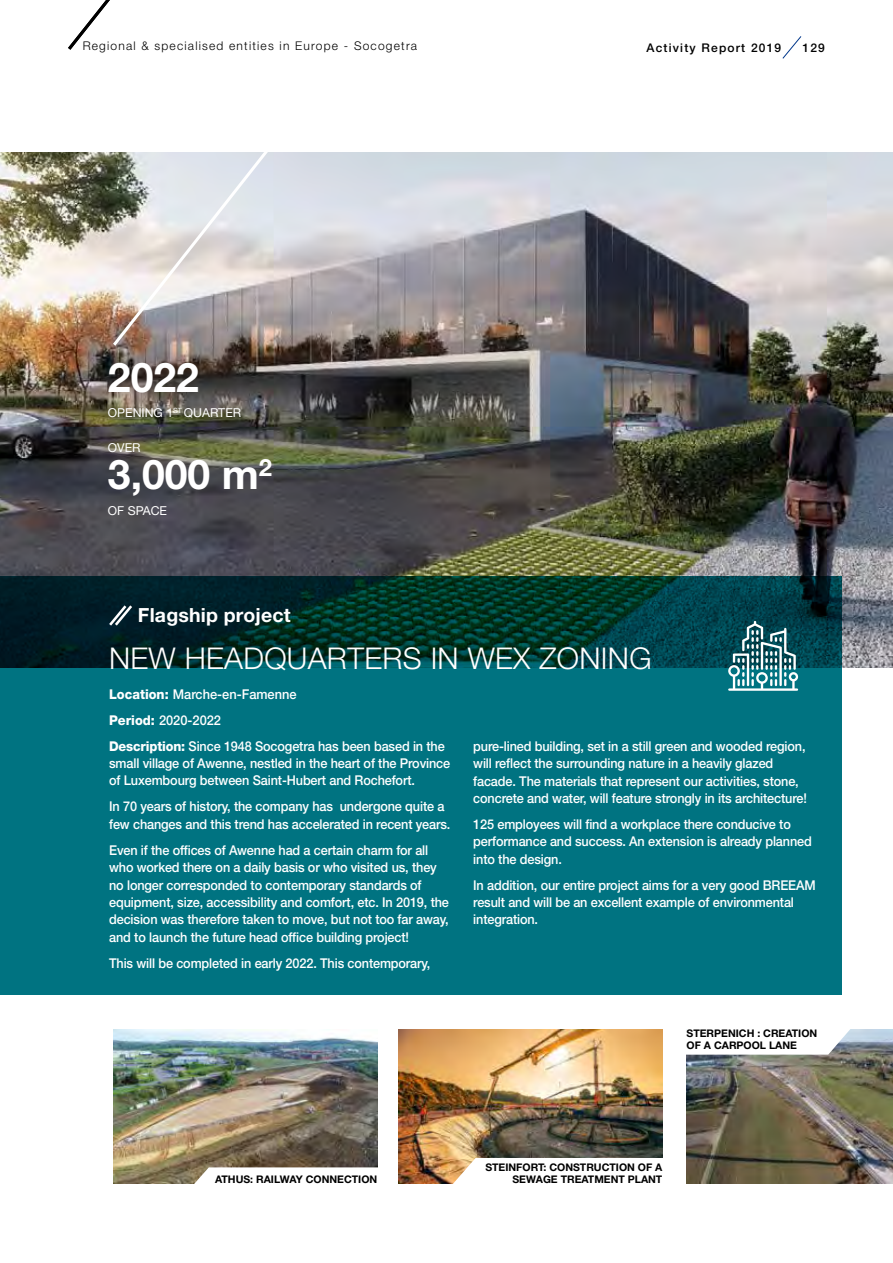
<style>
.page{position:relative;width:893px;height:1263px;background:#fff}
.page>*{position:absolute;margin:0;border:0;box-sizing:border-box;transform-origin:0 0}
.t1{font:700 40.95px "Helvetica Neue LT Std";color:#fff}
.t2{font:300 30px "Helvetica Neue LT Std";letter-spacing:.01em;color:#fff}
.t3{font:700 19.5px "Helvetica Neue LT Std";letter-spacing:.01em;color:#fff}
.t4{font:500 13.5px/17.4px "Helvetica Neue LT Std";letter-spacing:-.01em;color:#fff;scale:.94 1}
.t5{font:500 13.5px/26px "Helvetica Neue LT Std";letter-spacing:-.01em;color:#fff;scale:.95 1}
.t6{font:12.3px "Helvetica Neue LT Std";color:#fff}
.t7{font:300 12px "Helvetica Neue LT Std";letter-spacing:.1em;color:#000}
.t8{font:500 12px "Helvetica Neue LT Std";letter-spacing:.1em;color:#000}
.t9{font:700 10.5px/11.2px "Helvetica Neue LT Std";color:#000;text-align:right}
.s1{font-weight:800}
</style>
<div class="page">
<img style="left:113px;top:1030px;width:264px;height:153px">
<svg style="left:185px;top:1167px;width:220px;height:17px"></svg>
<img style="left:398px;top:1030px;width:264px;height:153px">
<svg style="left:444px;top:1158px;width:247px;height:26px"></svg>
<img style="left:687px;top:1030px;width:206px;height:153px">
<svg style="left:686px;top:1029px;width:169px;height:26px"></svg>
<img style="left:0;top:152px;width:893px;height:516px">
<svg style="left:0;top:576px;width:842px;height:418px;background:#00656f"></svg>
<svg style="left:107px;top:603px;width:28px;height:25px"></svg>
<svg style="left:728px;top:621px;width:70px;height:70px"></svg>
<svg style="left:110px;top:152px;width:293px;height:197px;background:#c4c1c3"></svg>
<svg style="left:782px;top:36px;width:20px;height:23px"></svg>
<svg style="left:68px;top:0;width:42px;height:50px"></svg>
<p class="t7" style="left:83px;top:38px;width:336px">Regional &amp; specialised entities in Europe - Socogetra</p>
<p class="t8" style="left:646px;top:40px;width:136px">Activity Report 2019</p>
<p class="t8" style="left:802px;top:40px;width:24px">129</p>
<h1 class="t1" style="left:108px;top:352px;width:93px">2022</h1>
<p class="t6" style="left:108px;top:405px;width:135px">OPENING 1<sup>ST</sup> QUARTER</p>
<p class="t6" style="left:108px;top:440px;width:34px">OVER</p>
<h1 class="t1" style="left:108px;top:449px;width:166px">3,000 m<sup>2</sup></h1>
<p class="t6" style="left:108px;top:503px;width:61px">OF SPACE</p>
<h3 class="t3" style="left:138px;top:603px;width:154px">Flagship project</h3>
<h2 class="t2" style="left:109px;top:640px;width:544px">NEW HEADQUARTERS IN WEX ZONING</h2>
<p class="t5" style="left:109px;top:681px;width:355px"><span class="s1">Location:</span> Marche-en-Famenne<br><span class="s1">Period:</span> 2020-2022<br><span class="s1">Description:</span> Since 1948 Socogetra has been based in the</p>
<p class="t4" style="left:109px;top:754px;width:364px">small village of Awenne, nestled in the heart of the Province of Luxembourg between Saint-Hubert and Rochefort.</p>
<p class="t4" style="left:109px;top:798px;width:365px">In 70 years of history, the company has undergone quite a few changes and this trend has accelerated in recent years.</p>
<p class="t4" style="left:109px;top:841px;width:363px">Even if the offices of Awenne had a certain charm for all who worked there on a daily basis or who visited us, they no longer corresponded to contemporary standards of equipment, size, accessibility and comfort, etc. In 2019, the decision was therefore taken to move, but not too far away, and to launch the future head office building project!</p>
<p class="t4" style="left:109px;top:954px;width:343px">This will be completed in early 2022. This contemporary,</p>
<p class="t4" style="left:473px;top:737px;width:356px">pure-lined building, set in a still green and wooded region, will reflect the surrounding nature in a heavily glazed facade. The materials that represent our activities, stone, concrete and water, will feature strongly in its architecture!</p>
<p class="t4" style="left:473px;top:815px;width:362px">125 employees will find a workplace there conducive to performance and success. An extension is already planned into the design.</p>
<p class="t4" style="left:473px;top:876px;width:366px">In addition, our entire project aims for a very good BREEAM result and will be an excellent example of environmental integration.</p>
<p class="t9" style="left:687px;top:1028px;width:132px;text-align:left">STERPENICH : CREATION<br>OF A CARPOOL LANE</p>
<p class="t9" style="left:215px;top:1173px;width:164px">ATHUS: RAILWAY CONNECTION</p>
<p class="t9" style="left:485px;top:1162px;width:179px">STEINFORT: CONSTRUCTION OF A<br>SEWAGE TREATMENT PLANT</p>
</div>
